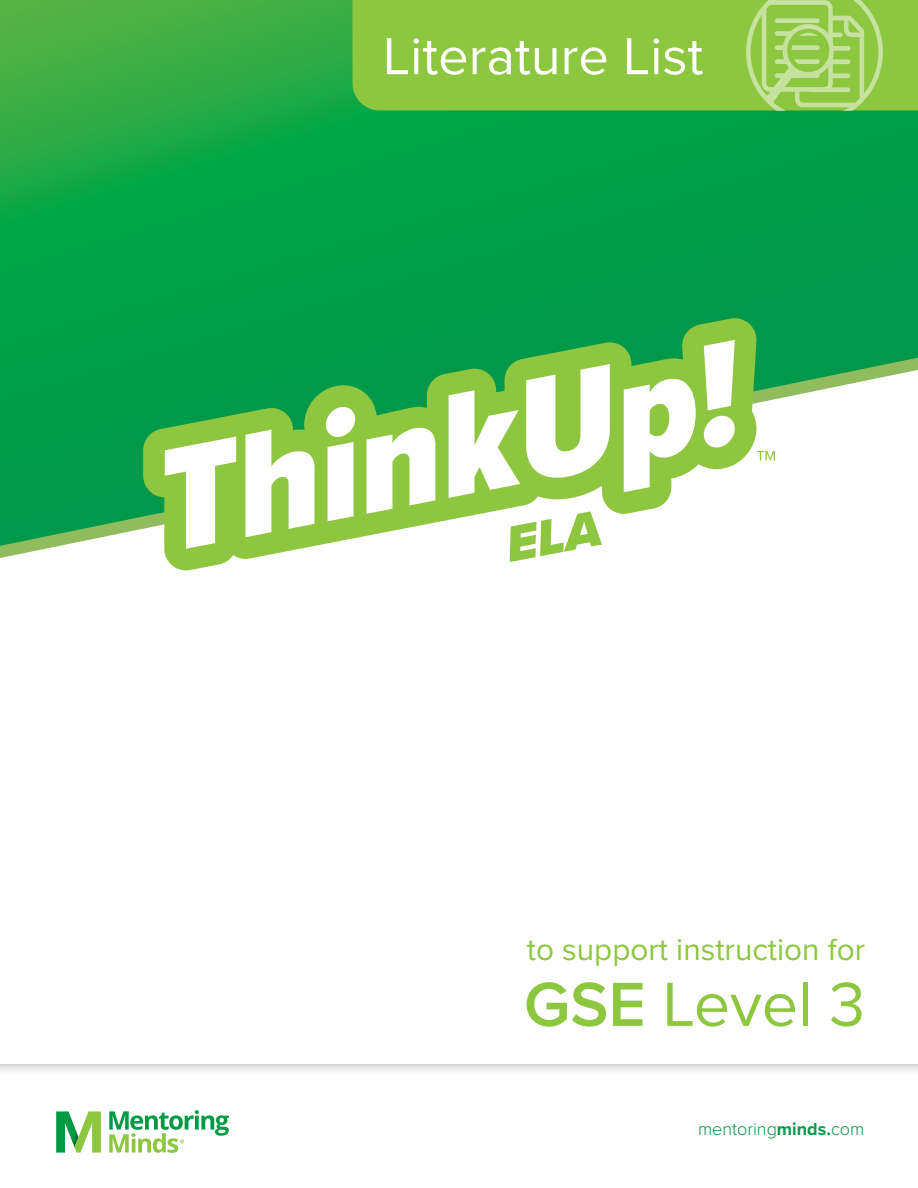
<style>
.page{position:relative;width:918px;height:1188px;background:#fff}
.page>*{position:absolute;margin:0;border:0;box-sizing:border-box;transform-origin:0 0}
.SE-TE_copy{font:64.5px "Proxima Nova";color:#8dc63f}
.SE-TE_copy-2{font:54px "Proxima Nova";color:#fff}
.SE-TE_copy-3{font:31.5px "Proxima Nova";color:#8dc63f}
.t1{font:300 18px "Proxima Nova";color:#00984a}
.s1{font-weight:600}
.s2{font-weight:700}
</style>
<div class="page">
<svg style="left:109px;top:1110px;width:120px;height:43px"></svg>
<svg style="left:56px;top:1111px;width:45px;height:42px"></svg>
<svg style="left:0;top:0;width:918px;height:347px"></svg>
<svg style="left:0;top:347px;width:918px;height:211px"></svg>
<div style="left:352px;top:0;width:566px;height:110px;background:#8dc63f"></div>
<svg style="left:746px;top:0;width:137px;height:110px"></svg>
<svg style="left:143px;top:318px;width:614px;height:252px"></svg>
<svg style="left:165px;top:437px;width:71px;height:112px"></svg>
<svg style="left:245px;top:430px;width:70px;height:107px"></svg>
<svg style="left:326px;top:406px;width:29px;height:115px"></svg>
<svg style="left:367px;top:426px;width:68px;height:88px"></svg>
<svg style="left:449px;top:390px;width:71px;height:108px"></svg>
<svg style="left:624px;top:376px;width:72px;height:116px"></svg>
<svg style="left:704px;top:340px;width:31px;height:109px"></svg>
<svg style="left:526px;top:364px;width:84px;height:118px"></svg>
<svg style="left:757px;top:451px;width:18px;height:10px"></svg>
<svg style="left:503px;top:510px;width:99px;height:52px"></svg>
<p class="SE-TE_copy-2" style="left:383px;top:16px;width:322px">Literature List</p>
<p class="SE-TE_copy-3" style="left:527px;top:926px;width:340px">to support instruction for</p>
<p class="SE-TE_copy" style="left:524px;top:956px;width:343px"><span class="s1">GSE</span> Level 3</p>
<p class="t1" style="left:698px;top:1116px;width:168px">mentoring<span class="s2">minds.</span>com</p>
</div>
